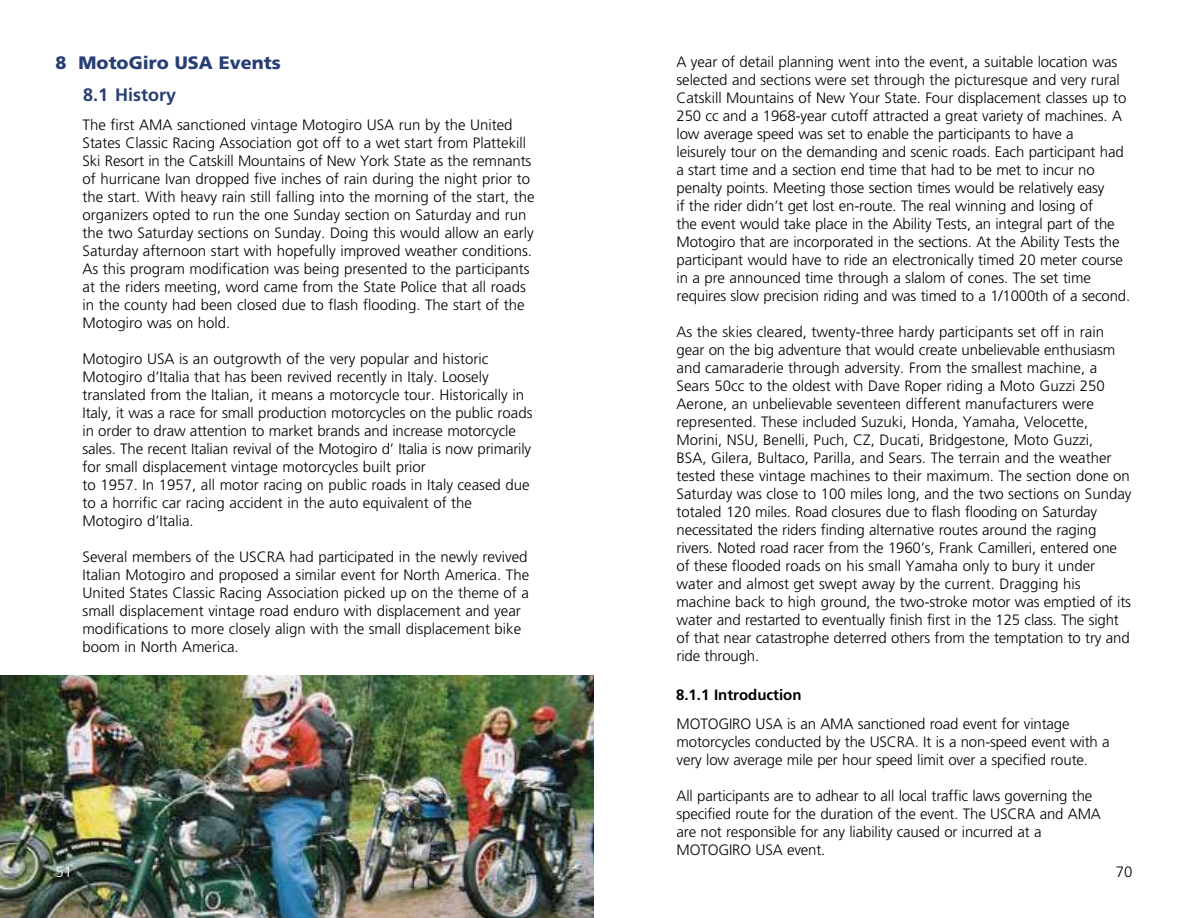
<style>
.page{position:relative;width:1188px;height:918px;background:#fff}
.page>*{position:absolute;margin:0;border:0;box-sizing:border-box;transform-origin:0 0}
.t1{font:900 18px "Frutiger LT Std";color:#283f75}
.t2{font:700 18px "Frutiger LT Std";color:#283f75}
.t3{font:300 15px/18px "Frutiger LT Std";color:#000}
.t4{font:700 15px "Frutiger LT Std";color:#000}
.t5{font:300 15px "Frutiger LT Std";color:#fff}
</style>
<div class="page">
<img style="left:0;top:675px;width:594px;height:243px">
<p class="t1" style="left:56px;top:52px;width:227px">8 MotoGiro USA Events</p>
<p class="t2" style="left:83px;top:85px;width:94px">8.1 History</p>
<p class="t3" style="left:82px;top:116px;width:454px">The first AMA sanctioned vintage Motogiro USA run by the United States Classic Racing Association got off to a wet start from Plattekill Ski Resort in the Catskill Mountains of New York State as the remnants of hurricane Ivan dropped five inches of rain during the night prior to the start. With heavy rain still falling into the morning of the start, the organizers opted to run the one Sunday section on Saturday and run the two Saturday sections on Sunday. Doing this would allow an early Saturday afternoon start with hopefully improved weather conditions.<br>As this program modification was being presented to the participants at the riders meeting, word came from the State Police that all roads in the county had been closed due to flash flooding. The start of the Motogiro was on hold.</p>
<p class="t3" style="left:82px;top:350px;width:452px">Motogiro USA is an outgrowth of the very popular and historic Motogiro d’Italia that has been revived recently in Italy. Loosely translated from the Italian, it means a motorcycle tour. Historically in Italy, it was a race for small production motorcycles on the public roads in order to draw attention to market brands and increase motorcycle sales. The recent Italian revival of the Motogiro d’ Italia is now primarily for small displacement vintage motorcycles built prior<br>to 1957. In 1957, all motor racing on public roads in Italy ceased due to a horrific car racing accident in the auto equivalent of the Motogiro d’Italia.</p>
<p class="t3" style="left:82px;top:548px;width:448px">Several members of the USCRA had participated in the newly revived Italian Motogiro and proposed a similar event for North America. The United States Classic Racing Association picked up on the theme of a small displacement vintage road enduro with displacement and year modifications to more closely align with the small displacement bike boom in North America.</p>
<p class="t5" style="left:56px;top:863px;width:18px">51</p>
<p class="t3" style="left:676px;top:53px;width:455px">A year of detail planning went into the event, a suitable location was selected and sections were set through the picturesque and very rural Catskill Mountains of New Your State. Four displacement classes up to 250 cc and a 1968-year cutoff attracted a great variety of machines. A low average speed was set to enable the participants to have a<br>leisurely tour on the demanding and scenic roads. Each participant had a start time and a section end time that had to be met to incur no penalty points. Meeting those section times would be relatively easy<br>if the rider didn’t get lost en-route. The real winning and losing of<br>the event would take place in the Ability Tests, an integral part of the Motogiro that are incorporated in the sections. At the Ability Tests the participant would have to ride an electronically timed 20 meter course in a pre announced time through a slalom of cones. The set time requires slow precision riding and was timed to a 1/1000th of a second.</p>
<p class="t3" style="left:676px;top:323px;width:457px">As the skies cleared, twenty-three hardy participants set off in rain gear on the big adventure that would create unbelievable enthusiasm and camaraderie through adversity. From the smallest machine, a Sears 50cc to the oldest with Dave Roper riding a Moto Guzzi 250<br>Aerone, an unbelievable seventeen different manufacturers were represented. These included Suzuki, Honda, Yamaha, Velocette, Morini, NSU, Benelli, Puch, CZ, Ducati, Bridgestone, Moto Guzzi,<br>BSA, Gilera, Bultaco, Parilla, and Sears. The terrain and the weather tested these vintage machines to their maximum. The section done on Saturday was close to 100 miles long, and the two sections on Sunday totaled 120 miles. Road closures due to flash flooding on Saturday necessitated the riders finding alternative routes around the raging rivers. Noted road racer from the 1960’s, Frank Camilleri, entered one of these flooded roads on his small Yamaha only to bury it under water and almost get swept away by the current. Dragging his machine back to high ground, the two-stroke motor was emptied of its water and restarted to eventually finish first in the 125 class. The sight of that near catastrophe deterred others from the temptation to try and ride through.</p>
<p class="t4" style="left:676px;top:686px;width:127px">8.1.1 Introduction</p>
<p class="t3" style="left:676px;top:715px;width:435px">MOTOGIRO USA is an AMA sanctioned road event for vintage motorcycles conducted by the USCRA. It is a non-speed event with a very low average mile per hour speed limit over a specified route.</p>
<p class="t3" style="left:676px;top:787px;width:426px">All participants are to adhear to all local traffic laws governing the specified route for the duration of the event. The USCRA and AMA are not responsible for any liability caused or incurred at a MOTOGIRO USA event.</p>
<p class="t3" style="left:1116px;top:863px;width:18px">70</p>
</div>
